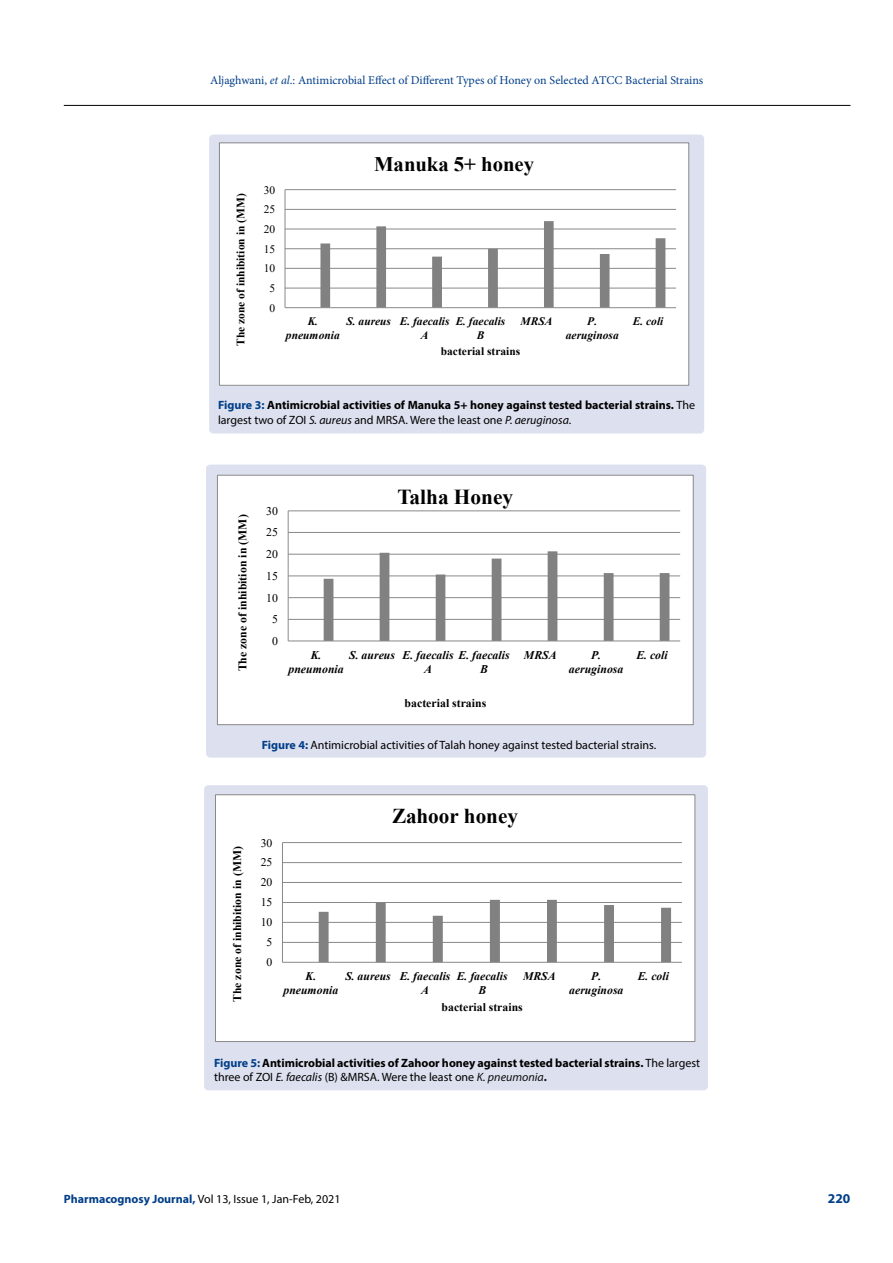
<style>
.page{position:relative;width:893px;height:1263px;background:#fff}
.page>*{position:absolute;margin:0;border:0;box-sizing:border-box;transform-origin:0 0}
.t1{font:700 21.3px "Times New Roman";color:#000}
.t2{font:700 21.15px "Times New Roman";color:#000}
.t3{font:700 20.7px "Times New Roman";color:#000}
.t4{font:700 13.5px "Myriad Pro";color:#003e88}
.t5{font:700 12px/14.4px "Myriad Pro";color:#000}
.t6{font:12px "Myriad Pro";color:#000}
.t7{font:12px "Minion Pro";color:#003e88}
.t8{font:italic 700 11.85px/13.6px "Times New Roman";color:#000;text-align:center}
.t9{font:700 11.85px "Times New Roman";color:#000}
.t10{font:11.85px "Times New Roman";letter-spacing:.005em;color:#000}
.t11{font:italic 700 11.7px/13.5px "Times New Roman";color:#000;text-align:center}
.t12{font:700 11.7px "Times New Roman";color:#000}
.t13{font:11.7px "Times New Roman";letter-spacing:.005em;color:#000}
.t14{font:italic 700 11.4px/13.2px "Times New Roman";color:#000;text-align:center}
.t15{font:700 11.4px "Times New Roman";color:#000}
.t16{font:11.4px "Times New Roman";letter-spacing:.005em;color:#000}
.s1{font-style:italic}
.s2{color:#003e88}
.s3{font-weight:400}
.s4{font-weight:400;font-style:italic}
.s5{font-weight:700;color:#003e88}
.s6{font-weight:400;font-style:italic;color:#0d0d0d}
.s7{color:#0d0d0d}
</style>
<div class="page">
<hr style="left:64px;top:105px;width:786px;height:1px;background:#000">
<div style="left:209px;top:135px;width:495px;height:298px;background:#dde0ef;border-radius:4px"></div>
<div style="left:219px;top:143px;width:470px;height:242px;background:#fff"></div>
<hr style="left:285px;top:189px;width:391px;height:1px;background:#898989">
<hr style="left:285px;top:209px;width:391px;height:1px;background:#898989">
<hr style="left:285px;top:229px;width:391px;height:1px;background:#898989">
<hr style="left:285px;top:248px;width:391px;height:1px;background:#898989">
<hr style="left:285px;top:268px;width:391px;height:1px;background:#898989">
<hr style="left:285px;top:288px;width:391px;height:1px;background:#898989">
<svg style="left:320px;top:221px;width:345px;height:86px"></svg>
<hr style="left:285px;top:190px;width:1px;height:118px;background:#898989">
<hr style="left:285px;top:307px;width:391px;height:1px;background:#898989">
<div style="left:219px;top:143px;width:470px;height:243px;border:1px solid #898989"></div>
<div style="left:206px;top:465px;width:500px;height:292px;background:#dde0ef;border-radius:4px"></div>
<div style="left:217px;top:475px;width:476px;height:250px;background:#fff"></div>
<hr style="left:288px;top:511px;width:392px;height:1px;background:#898989">
<hr style="left:288px;top:532px;width:392px;height:1px;background:#898989">
<hr style="left:288px;top:554px;width:392px;height:1px;background:#898989">
<hr style="left:288px;top:576px;width:392px;height:1px;background:#898989">
<hr style="left:288px;top:597px;width:392px;height:1px;background:#898989">
<hr style="left:288px;top:619px;width:392px;height:1px;background:#898989">
<svg style="left:324px;top:551px;width:345px;height:90px"></svg>
<hr style="left:288px;top:511px;width:1px;height:130px;background:#898989">
<hr style="left:288px;top:641px;width:392px;height:1px;background:#898989">
<div style="left:217px;top:475px;width:476px;height:250px;border:1px solid #898989"></div>
<div style="left:204px;top:785px;width:504px;height:305px;background:#dde0ef;border-radius:4px"></div>
<div style="left:215px;top:795px;width:480px;height:247px;background:#fff"></div>
<hr style="left:282px;top:842px;width:400px;height:1px;background:#898989">
<hr style="left:282px;top:862px;width:400px;height:1px;background:#898989">
<hr style="left:282px;top:882px;width:400px;height:1px;background:#898989">
<hr style="left:282px;top:902px;width:400px;height:1px;background:#898989">
<hr style="left:282px;top:922px;width:400px;height:1px;background:#898989">
<hr style="left:282px;top:942px;width:400px;height:1px;background:#898989">
<svg style="left:319px;top:900px;width:352px;height:62px"></svg>
<hr style="left:282px;top:842px;width:1px;height:120px;background:#898989">
<hr style="left:282px;top:962px;width:400px;height:1px;background:#898989">
<div style="left:215px;top:794px;width:480px;height:248px;border:1px solid #898989"></div>
<p class="t7" style="left:210px;top:72px;width:495px">Aljaghwani, <span class="s1">et al</span>.: Antimicrobial Effect of Different Types of Honey on Selected ATCC Bacterial Strains</p>
<p class="t15" style="left:233px;top:346px;width:154px;rotate:-90deg">The zone of inhibition in (MM)</p>
<p class="t16" style="left:264px;top:182px;width:13px">30</p>
<p class="t16" style="left:264px;top:201px;width:13px">25</p>
<p class="t16" style="left:264px;top:221px;width:13px">20</p>
<p class="t16" style="left:264px;top:241px;width:13px">15</p>
<p class="t16" style="left:264px;top:260px;width:13px">10</p>
<p class="t16" style="left:269px;top:280px;width:7px">5</p>
<p class="t16" style="left:269px;top:300px;width:7px">0</p>
<h3 class="t3" style="left:374px;top:149px;width:162px">Manuka 5+ honey</h3>
<p class="t14" style="left:286px;top:315px;width:55px">K. pneumonia</p>
<p class="t14" style="left:421px;top:315px;width:30px;text-align:left;text-indent:-74px">S. aureus E. faecalis<br>A</p>
<p class="t14" style="left:456px;top:315px;width:51px">E. faecalis<br>B</p>
<p class="t14" style="left:520px;top:315px;width:33px">MRSA</p>
<p class="t14" style="left:566px;top:315px;width:54px">P. aeruginosa</p>
<p class="t14" style="left:633px;top:315px;width:32px">E. coli</p>
<p class="t15" style="left:441px;top:343px;width:81px">bacterial strains</p>
<p class="t5" style="left:218px;top:398px;width:479px"><span class="s2">Figure 3:</span> Antimicrobial activities of Manuka 5+ honey against tested bacterial strains. <span class="s3">The largest two of ZOI</span> <span class="s4">S. aureus</span> <span class="s3">and MRSA. Were the least one</span> <span class="s4">P. aeruginosa</span><span class="s3">.</span></p>
<p class="t9" style="left:234px;top:671px;width:159px;rotate:-90deg">The zone of inhibition in (MM)</p>
<p class="t10" style="left:266px;top:502px;width:13px">30</p>
<p class="t10" style="left:266px;top:524px;width:13px">25</p>
<p class="t10" style="left:266px;top:546px;width:13px">20</p>
<p class="t10" style="left:266px;top:567px;width:13px">15</p>
<p class="t10" style="left:266px;top:589px;width:13px">10</p>
<p class="t10" style="left:272px;top:611px;width:7px">5</p>
<p class="t10" style="left:272px;top:633px;width:7px">0</p>
<h1 class="t1" style="left:397px;top:481px;width:117px">Talha Honey</h1>
<p class="t8" style="left:288px;top:648px;width:57px">K. pneumonia</p>
<p class="t8" style="left:349px;top:648px;width:162px">S. aureus E. faecalis E. faecalis<br>A</p>
<p class="t8" style="left:480px;top:662px;width:9px">B</p>
<p class="t9" style="left:405px;top:694px;width:83px">bacterial strains</p>
<p class="t8" style="left:524px;top:648px;width:34px">MRSA</p>
<p class="t8" style="left:569px;top:648px;width:56px">P. aeruginosa</p>
<p class="t8" style="left:636px;top:648px;width:33px">E. coli</p>
<p class="t6" style="left:262px;top:737px;width:396px"><span class="s5">Figure 4:</span> Antimicrobial activities of Talah honey against tested bacterial strains.</p>
<p class="t12" style="left:229px;top:1002px;width:157px;rotate:-90deg">The zone of inhibition in (MM)</p>
<p class="t13" style="left:261px;top:834px;width:13px">30</p>
<p class="t13" style="left:261px;top:854px;width:13px">25</p>
<p class="t13" style="left:261px;top:874px;width:13px">20</p>
<p class="t13" style="left:261px;top:894px;width:13px">15</p>
<p class="t13" style="left:261px;top:914px;width:13px">10</p>
<p class="t13" style="left:267px;top:934px;width:7px">5</p>
<p class="t13" style="left:267px;top:954px;width:7px">0</p>
<h2 class="t2" style="left:392px;top:801px;width:127px">Zahoor honey</h2>
<p class="t11" style="left:283px;top:969px;width:56px">K. pneumonia</p>
<p class="t11" style="left:421px;top:969px;width:31px;text-align:left;text-indent:-76px">S. aureus E. faecalis<br>A</p>
<p class="t11" style="left:457px;top:969px;width:52px">E. faecalis<br>B</p>
<p class="t11" style="left:523px;top:969px;width:34px">MRSA</p>
<p class="t11" style="left:569px;top:969px;width:56px">P. aeruginosa</p>
<p class="t11" style="left:638px;top:969px;width:33px">E. coli</p>
<p class="t12" style="left:442px;top:998px;width:83px">bacterial strains</p>
<p class="t5" style="left:214px;top:1055px;width:488px"><span class="s2">Figure 5:</span> Antimicrobial activities of Zahoor honey against tested bacterial strains. <span class="s3">The largest three of ZOI</span> <span class="s4">E. faecalis</span> <span class="s3">(B) &amp;MRSA. Were the least one</span> <span class="s6">K. pneumonia</span><span class="s7">.</span></p>
<p class="t6" style="left:64px;top:1191px;width:278px"><span class="s5">Pharmacognosy Journal,</span> Vol 13, Issue 1, Jan-Feb, 2021</p>
<p class="t4" style="left:828px;top:1189px;width:24px">220</p>
</div>
